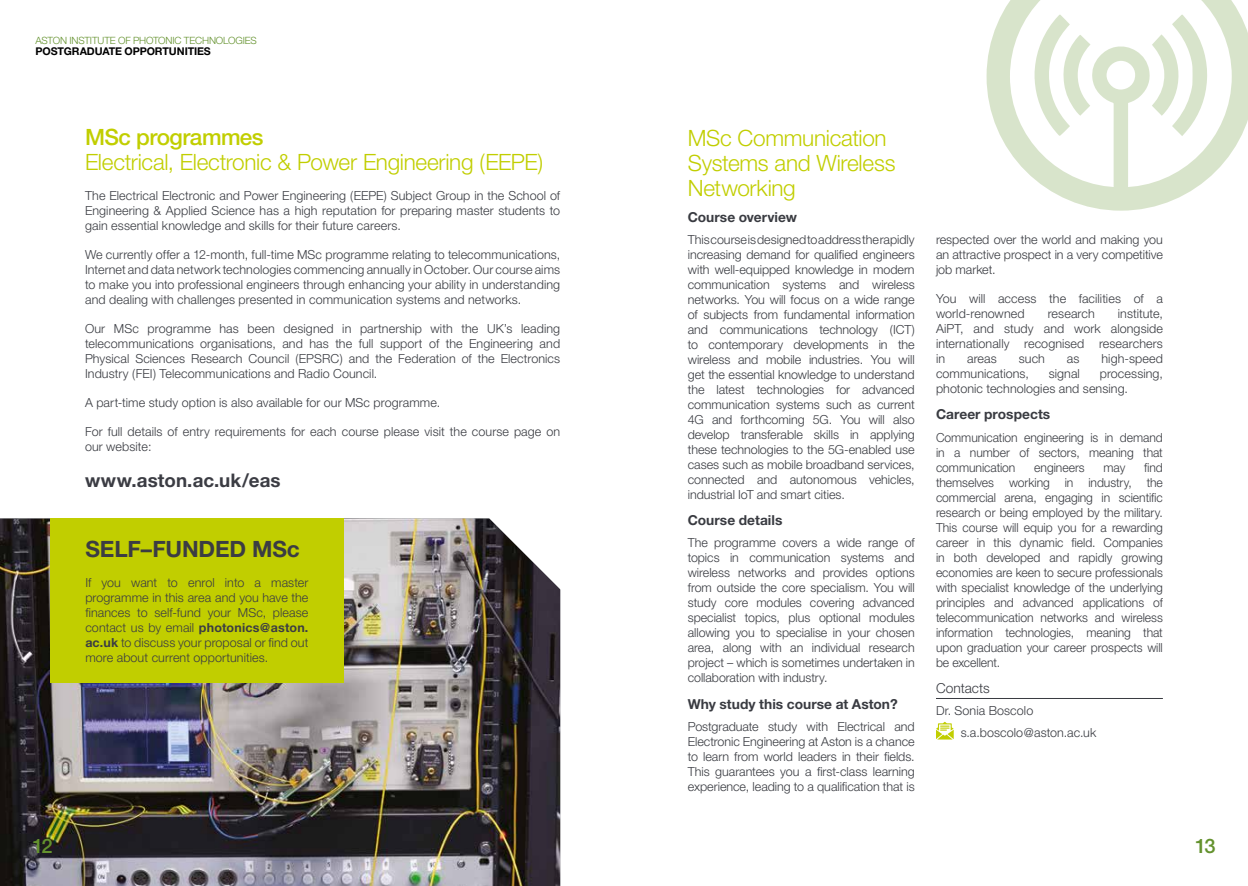
<style>
.page{position:relative;width:1248px;height:886px;background:#fff}
.page>*{position:absolute;margin:0;border:0;box-sizing:border-box;transform-origin:0 0}
.t1{font:300 22.5px/25px "Helvetica Neue";letter-spacing:-.015em;color:#c1ce00}
.t2{font:700 22.5px "Helvetica Neue";letter-spacing:-.005em;color:#3b3c43}
.t3{font:500 22.5px "Helvetica Neue";letter-spacing:-.025em;color:#c1ce00}
.t4{font:500 20px "Helvetica Neue";color:#64922e}
.t5{font:700 18.75px "Helvetica Neue";letter-spacing:.005em;color:#3b3c43}
.t6{font:700 13.75px "Helvetica Neue";color:#393b41}
.t7{font:300 13.75px "Helvetica Neue";color:#393b41}
.t8{font:300 12.5px/15px "Helvetica Neue";letter-spacing:.005em;color:#393b41;text-align:justify}
.t9{font:300 12.5px/15px "Helvetica Neue";letter-spacing:.005em;color:#3b3c43;text-align:justify}
.t10{font:700 10.62px "Helvetica Neue";letter-spacing:-.01em;color:#000}
.t11{font:300 10px "Helvetica Neue";letter-spacing:-.015em;color:#64922e}
.s1{font-weight:700}
</style>
<div class="page">
<svg style="left:986px;top:0;width:261px;height:211px"></svg>
<svg style="left:1034px;top:14px;width:173px;height:184px"></svg>
<img style="left:0;top:519px;width:560px;height:367px">
<hr style="left:935px;top:698px;width:227px;height:1px;background:#393b41">
<svg style="left:936px;top:722px;width:17px;height:17px"></svg>
<div style="left:50px;top:519px;width:294px;height:164px;background:#c1ce00"></div>
<p class="t11" style="left:35px;top:34px;width:223px">ASTON INSTITUTE OF PHOTONIC TECHNOLOGIES</p>
<p class="t10" style="left:35px;top:45px;width:177px">POSTGRADUATE OPPORTUNITIES</p>
<h1 class="t3" style="left:85px;top:124px;width:180px">MSc programmes</h1>
<h1 class="t1" style="left:85px;top:149px;width:459px">Electrical, Electronic &amp; Power Engineering (EEPE)</h1>
<p class="t8" style="left:85px;top:187px;width:476px">The Electrical Electronic and Power Engineering (EEPE) Subject Group in the School of Engineering &amp; Applied Science has a high reputation for preparing master students to gain essential knowledge and skills for their future careers.</p>
<p class="t8" style="left:85px;top:247px;width:476px">We currently offer a 12-month, full-time MSc programme relating to telecommunications, Internet and data network technologies commencing annually in October. Our course aims to make you into professional engineers through enhancing your ability in understanding and dealing with challenges presented in communication systems and networks.</p>
<p class="t8" style="left:85px;top:321px;width:476px">Our MSc programme has been designed in partnership with the UK’s leading telecommunications organisations, and has the full support of the Engineering and Physical Sciences Research Council (EPSRC) and the Federation of the Electronics Industry (FEI) Telecommunications and Radio Council.</p>
<p class="t8" style="left:85px;top:395px;width:356px">A part-time study option is also available for our MSc programme.</p>
<p class="t8" style="left:85px;top:424px;width:476px">For full details of entry requirements for each course please visit the course page on our website:</p>
<h3 class="t5" style="left:85px;top:468px;width:197px">www.aston.ac.uk/eas</h3>
<h1 class="t2" style="left:85px;top:535px;width:216px">SELF–FUNDED MSc</h1>
<p class="t9" style="left:85px;top:574px;width:224px">If you want to enrol into a master programme in this area and you have the finances to self-fund your MSc, please contact us by email <span class="s1">photonics@aston. ac.uk</span> to discuss your proposal or find out more about current opportunities.</p>
<h1 class="t1" style="left:687px;top:125px;width:209px">MSc Communication<br>Systems and Wireless<br>Networking</h1>
<p class="t6" style="left:687px;top:208px;width:111px">Course overview</p>
<p class="t8" style="left:687px;top:232px;width:228px">This course is designed to address the rapidly increasing demand for qualified engineers with well-equipped knowledge in modern communication systems and wireless networks. You will focus on a wide range of subjects from fundamental information and communications technology (ICT) to contemporary developments in the wireless and mobile industries. You will get the essential knowledge to understand the latest technologies for advanced communication systems such as current 4G and forthcoming 5G. You will also develop transferable skills in applying these technologies to the 5G-enabled use cases such as mobile broadband services, connected and autonomous vehicles, industrial IoT and smart cities.</p>
<p class="t6" style="left:687px;top:512px;width:96px">Course details</p>
<p class="t8" style="left:687px;top:535px;width:228px">The programme covers a wide range of topics in communication systems and wireless networks and provides options from outside the core specialism. You will study core modules covering advanced specialist topics, plus optional modules allowing you to specialise in your chosen area, along with an individual research project – which is sometimes undertaken in collaboration with industry.</p>
<p class="t6" style="left:687px;top:695px;width:211px">Why study this course at Aston?</p>
<p class="t8" style="left:687px;top:718px;width:228px">Postgraduate study with Electrical and Electronic Engineering at Aston is a chance to learn from world leaders in their fields.<br>This guarantees you a first-class learning experience, leading to a qualification that is</p>
<p class="t8" style="left:935px;top:232px;width:228px">respected over the world and making you an attractive prospect in a very competitive job market.</p>
<p class="t8" style="left:935px;top:291px;width:228px">You will access the facilities of a world-renowned</p>
<p class="t8" style="left:935px;top:306px;width:228px;text-indent:182px">institute, AiPT, and study and work alongside internationally recognised researchers in</p>
<p class="t8" style="left:1047px;top:306px;width:49px">research</p>
<p class="t8" style="left:966px;top:351px;width:31px">areas</p>
<p class="t8" style="left:1018px;top:351px;width:28px">such</p>
<p class="t8" style="left:1066px;top:351px;width:14px">as</p>
<p class="t8" style="left:1101px;top:351px;width:63px">high-speed</p>
<p class="t8" style="left:935px;top:366px;width:94px">communications,</p>
<p class="t8" style="left:1048px;top:366px;width:33px">signal</p>
<p class="t8" style="left:935px;top:366px;width:228px;text-indent:164px">processing, photonic technologies and sensing.</p>
<p class="t6" style="left:935px;top:406px;width:116px">Career prospects</p>
<p class="t8" style="left:935px;top:429px;width:228px">Communication engineering is in demand in a number of sectors, meaning that communication</p>
<p class="t8" style="left:935px;top:459px;width:228px;text-indent:208px">find themselves working in industry, the commercial arena, engaging in scientific research or being employed by the military.<br>This course will equip you for a rewarding career in this dynamic field. Companies in both developed and rapidly growing economies are keen to secure professionals with specialist knowledge of the underlying principles and advanced applications of telecommunication networks and wireless information technologies, meaning that upon graduation your career prospects will be excellent.</p>
<p class="t7" style="left:935px;top:679px;width:55px">Contacts</p>
<p class="t8" style="left:960px;top:699px;width:137px;line-height:22.1px;text-indent:-25px">Dr. Sonia Boscolo s.a.boscolo@aston.ac.uk</p>
<p class="t8" style="left:1034px;top:459px;width:52px">engineers</p>
<p class="t8" style="left:1103px;top:459px;width:23px">may</p>
<h2 class="t4" style="left:32px;top:834px;width:22px">12</h2>
<h2 class="t4" style="left:1195px;top:834px;width:22px">13</h2>
</div>
